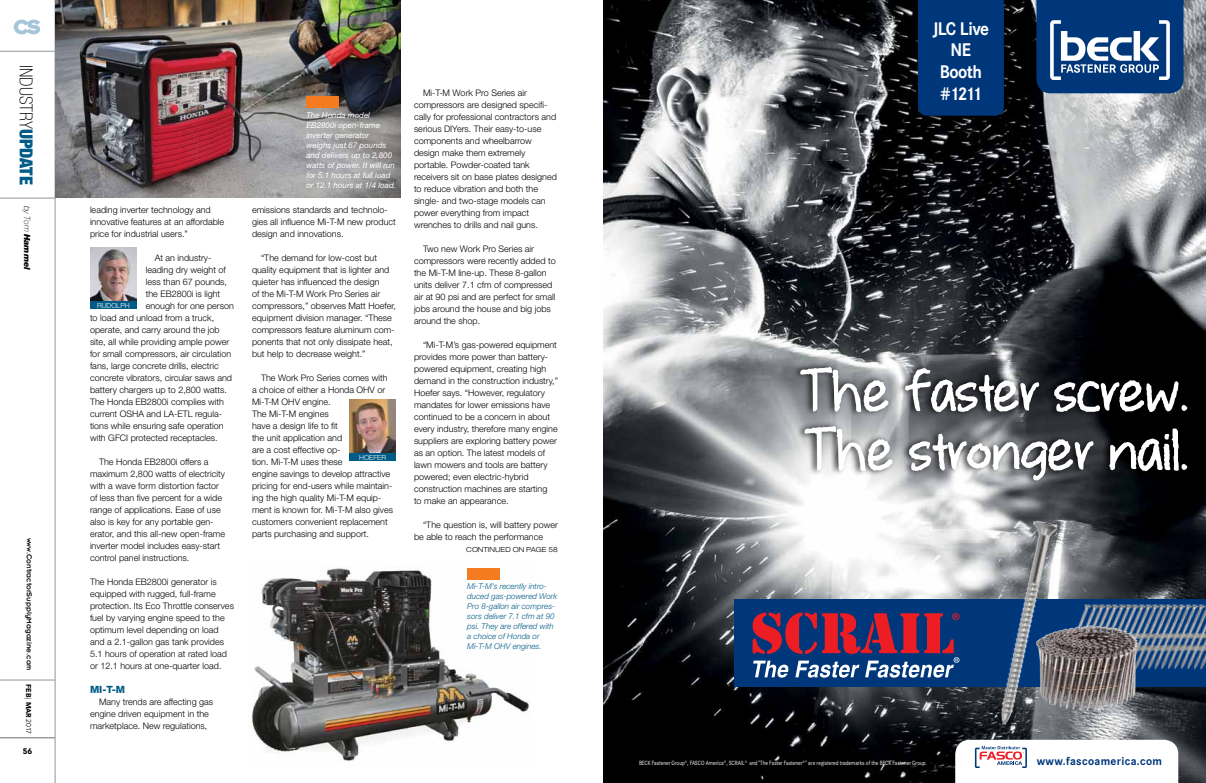
<style>
.page{position:relative;width:1206px;height:783px;background:#fff}
.page>*{position:absolute;margin:0;border:0;box-sizing:border-box;transform-origin:0 0}
.t1{font:700 70px/59px "whateverittakes";color:#fff}
.t2{font:100 condensed 18px "Helvetica Neue LT Std";color:#000}
.t3{font:700 18px/21.6px "Corporate SBQ";letter-spacing:-.03em;color:#fff;text-align:center;scale:.9 1}
.t4{font:700 11.3px "Corporate SBQ";letter-spacing:.03em;color:#00377b;scale:.95 1}
.t5{font:800 10px "Helvetica Neue LT Std";color:#005c87}
.t6{font:300 9px/12px "Helvetica Neue LT Std";color:#000}
.t7{font:italic 8px/10px "Helvetica Neue LT Std";color:#fff}
.t8{font:italic 300 8px/10px "Helvetica Neue LT Std";color:#005c87}
.t9{font:8px "Insignia LT Std";color:#000}
.t10{font:900 8px "Avenir LT Std";color:#000}
.t11{font:300 expanded 7px "Helvetica Neue LT Std";color:#000}
.t12{font:300 7px "Helvetica Neue LT Std";color:#fff}
.t13{font:900 7px "Avenir LT Std";letter-spacing:-.03em;color:#000}
.t14{font:6px "Corporate SBQ";color:#fff;scale:.85 1}
.s1{font-weight:900;color:#005c87}
.s2{font-weight:300}
.s3{font-weight:400}
</style>
<div class="page">
<svg style="left:14px;top:20px;width:26px;height:14px"></svg>
<hr style="left:0;top:680px;width:55px;height:1px;background:#939598">
<hr style="left:0;top:51px;width:55px;height:1px;background:#939598">
<hr style="left:55px;top:0;width:1px;height:783px;background:#939598">
<hr style="left:0;top:738px;width:55px;height:1px;background:#939598">
<hr style="left:0;top:198px;width:55px;height:1px;background:#939598">
<img style="left:250px;top:568px;width:279px;height:193px">
<div style="left:467px;top:568px;width:33px;height:11px;background:#f47b20"></div>
<img style="left:603px;top:0;width:603px;height:783px">
<div style="left:735px;top:599px;width:471px;height:88px;background:#00377b"></div>
<svg style="left:753px;top:612px;width:206px;height:66px"></svg>
<img style="left:1078px;top:605px;width:128px;height:65px">
<img style="left:1058px;top:626px;width:80px;height:85px">
<div style="left:792px;top:361px;width:398px;height:125px;background:#000;opacity:.8"></div>
<img style="left:992px;top:520px;width:66px;height:207px">
<svg style="left:1036px;top:0;width:148px;height:93px;background:#2c5990"></svg>
<svg style="left:955px;top:740px;width:223px;height:43px"></svg>
<div style="left:916px;top:0;width:96px;height:124px;background:#000;opacity:.5"></div>
<svg style="left:914px;top:0;width:94px;height:120px;background:#01316d"></svg>
<img style="left:349px;top:400px;width:47px;height:54px">
<div style="left:349px;top:454px;width:47px;height:7px;background:#005c87"></div>
<img style="left:55px;top:0;width:345px;height:198px">
<div style="left:306px;top:97px;width:33px;height:11px;background:#f47b20"></div>
<img style="left:90px;top:248px;width:47px;height:54px">
<div style="left:90px;top:302px;width:47px;height:7px;background:#005c87"></div>
<h2 class="t2" style="left:36px;top:65px;width:207px;rotate:90deg">industry<span class="s1">update</span> <sup>by</sup> <sup>Tom</sup> <sup>Hammel</sup></h2>
<p class="t9" style="left:33px;top:538px;width:135px;rotate:90deg">www.ContractorSupplyMagazine.com</p>
<p class="t13" style="left:33px;top:684px;width:51px;rotate:90deg">FEB <span class="s2">|</span> MAR <span class="s3">2017</span></p>
<p class="t10" style="left:23px;top:746px;width:11px">56</p>
<p class="t6" style="left:90px;top:204px;width:136px">leading inverter technology and innovative features at an affordable price for industrial users.”</p>
<p class="t6" style="left:155px;top:252px;width:58px">At an industry-</p>
<p class="t6" style="left:146px;top:264px;width:82px">leading dry weight of</p>
<p class="t6" style="left:146px;top:276px;width:83px">less than 67 pounds,</p>
<p class="t6" style="left:146px;top:288px;width:76px">the EB2800i is light</p>
<p class="t6" style="left:146px;top:300px;width:90px">enough for one person</p>
<p class="t6" style="left:90px;top:312px;width:126px">to load and unload from a truck,</p>
<p class="t6" style="left:90px;top:324px;width:131px">operate, and carry around the job</p>
<p class="t6" style="left:90px;top:336px;width:141px">site, all while providing ample power</p>
<p class="t6" style="left:90px;top:348px;width:143px">for small compressors, air circulation</p>
<p class="t6" style="left:90px;top:360px;width:130px">fans, large concrete drills, electric</p>
<p class="t6" style="left:90px;top:372px;width:144px">concrete vibrators, circular saws and</p>
<p class="t6" style="left:90px;top:384px;width:138px">battery chargers up to 2,800 watts.</p>
<p class="t6" style="left:90px;top:396px;width:136px">The Honda EB2800i complies with</p>
<p class="t6" style="left:90px;top:408px;width:134px">current OSHA and LA-ETL regula-</p>
<p class="t6" style="left:90px;top:420px;width:135px">tions while ensuring safe operation</p>
<p class="t6" style="left:90px;top:432px;width:129px">with GFCI protected receptacles.</p>
<p class="t6" style="left:90px;top:456px;width:137px;text-indent:9px">The Honda EB2800i offers a maximum 2,800 watts of electricity with a wave form distortion factor of less than five percent for a wide range of applications. Ease of use also is key for any portable gen&shy;erator, and this all-new open-frame inverter model includes easy-start control panel instructions.</p>
<p class="t6" style="left:90px;top:576px;width:145px">The Honda EB2800i generator is equipped with rugged, full-frame protection. Its Eco Throttle conserves fuel by varying engine speed to the optimum level depending on load and a 2.1-gallon gas tank provides 5.1 hours of operation at rated load or 12.1 hours at one-quarter load.</p>
<p class="t5" style="left:90px;top:684px;width:36px">Mi-T-M</p>
<p class="t6" style="left:90px;top:696px;width:125px;text-indent:9px">Many trends are affecting gas engine driven equipment in the marketplace. New regulations,</p>
<p class="t12" style="left:97px;top:301px;width:15px">Rudolph</p>
<p class="t7" style="left:306px;top:110px;width:91px">The Honda model<br>EB2800i open-frame inverter generator weighs just 67 pounds and delivers up to 2,800 watts of power. It will run for 5.1 hours at full load or 12.1 hours at 1/4 load.</p>
<p class="t6" style="left:252px;top:204px;width:145px">emissions standards and technolo&shy;gies all influence Mi-T-M new product design and innovations.</p>
<p class="t6" style="left:252px;top:252px;width:146px;text-indent:9px">“The demand for low-cost but quality equipment that is lighter and quieter has influenced the design<br>of the Mi-T-M Work Pro Series air compressors,” observes Matt Hoefer, equipment division manager. “These compressors feature aluminum com&shy;ponents that not only dissipate heat, but help to decrease weight.”</p>
<p class="t6" style="left:252px;top:372px;width:143px;text-indent:9px">The Work Pro Series comes with a choice of either a Honda OHV or<br>Mi-T-M OHV engine.<br>The Mi-T-M engines<br>have a design life to fit<br>the unit application and<br>are a cost effective op-<br>tion. Mi-T-M uses these<br>engine savings to develop attractive pricing for end-users while maintain&shy;ing the high quality Mi-T-M equip&shy;ment is known for. Mi-T-M also gives customers convenient replacement parts purchasing and support.</p>
<p class="t12" style="left:359px;top:453px;width:6px">hoefer</p>
<p class="t6" style="left:414px;top:87px;width:144px;text-indent:9px">Mi-T-M Work Pro Series air compressors are designed specifi&shy;cally for professional contractors and serious DIYers. Their easy-to-use components and wheelbarrow design make them extremely portable. Powder-coated tank receivers sit on base plates designed to reduce vibration and both the single- and two-stage models can power everything from impact wrenches to drills and nail guns.</p>
<p class="t6" style="left:414px;top:243px;width:143px;text-indent:9px">Two new Work Pro Series air compressors were recently added to the Mi-T-M line-up. These 8-gallon units deliver 7.1 cfm of compressed air at 90 psi and are perfect for small jobs around the house and big jobs around the shop.</p>
<p class="t6" style="left:414px;top:339px;width:145px;text-indent:9px">“Mi-T-M’s gas-powered equipment provides more power than battery&shy;powered equipment, creating high demand in the construction industry,” Hoefer says. “However, regulatory mandates for lower emissions have continued to be a concern in about every industry, therefore many engine suppliers are exploring battery power as an option. The latest models of lawn mowers and tools are battery powered; even electric-hybrid construction machines are starting<br>to make an appearance.</p>
<p class="t6" style="left:414px;top:519px;width:145px;text-indent:9px">“The question is, will battery power be able to reach the performance</p>
<p class="t11" style="left:466px;top:545px;width:93px">CONTINUED ON PAGE 58</p>
<p class="t8" style="left:467px;top:581px;width:91px">Mi-T-M’s recently intro&shy;duced gas-powered Work<br>Pro 8-gallon air compres&shy;sors deliver 7.1 cfm at 90 psi. They are offered with a choice of Honda or<br>Mi-T-M OHV engines.</p>
<h2 class="t3" style="left:933px;top:18px;width:64px">JLC Live<br>NE<br>Booth #1211</h2>
<h1 class="t1" style="left:800px;top:359px;width:390px">The faster screw.<br>The stronger nail.</h1>
<p class="t14" style="left:639px;top:759px;width:340px">BECK Fastener Group<sup>®</sup>, FASCO America<sup>®</sup>, SCRAIL<sup>®</sup> and "The Faster Fastener<sup>®</sup>" are registered trademarks of the BECK Fastener Group.</p>
<p class="t4" style="left:1037px;top:754px;width:133px">www.fascoamerica.com</p>
</div>
